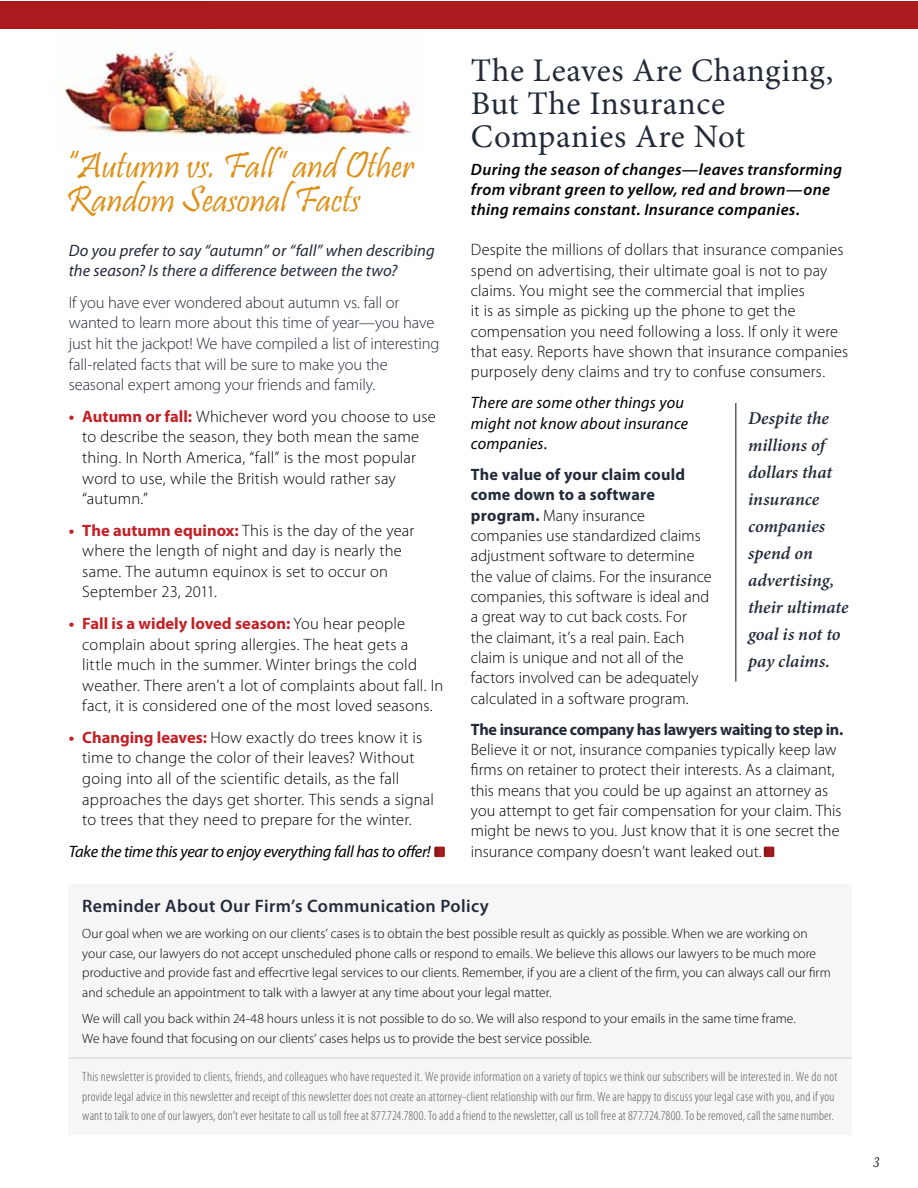
<style>
.page{position:relative;width:918px;height:1188px;background:#fff}
.page>*{position:absolute;margin:0;border:0;box-sizing:border-box;transform-origin:0 0}
.t1{font:37.5px/34.5px "Pristina";color:#dc9017}
.t2{font:33px/33px "Minion Pro";letter-spacing:.015em;color:#232b39}
.t3{font:italic 600 18px/27px "Minion Pro";color:#232b39}
.t4{font:600 18px "Myriad Pro";letter-spacing:.02em;color:#232b39}
.t5{font:300 16.5px/20.2px "Myriad Pro";letter-spacing:.01em;color:#000}
.t6{font:300 16.5px/20.7px "Myriad Pro";letter-spacing:-.01em;color:#232b39}
.t7{font:italic 600 16.5px/20.1px "Myriad Pro";letter-spacing:.02em;color:#000}
.t8{font:italic 16.5px/20.7px "Myriad Pro";letter-spacing:.005em;color:#232b39}
.t9{font:italic 16.5px/20.2px "Myriad Pro";letter-spacing:.005em;color:#000}
.t10{font:italic 16.5px "Myriad Pro";letter-spacing:-.02em;color:#000}
.t11{font:700 16.5px "Myriad Pro";letter-spacing:-.02em;color:#232b39}
.t12{font:italic 300 15px "Warnock Pro";color:#000;scale:.8 1}
.t13{font:300 13.5px/19.5px "Myriad Pro";color:#000}
.t14{font:300 condensed 13.5px/19.5px "Myriad Pro";letter-spacing:.015em;color:#58595b}
.s1{font-weight:700;color:#232b39}
.s2{font-weight:700;color:#c12127}
</style>
<div class="page">
<img style="left:56px;top:28px;width:370px;height:117px">
<div style="left:0;top:1px;width:918px;height:27px;background:#ac1c1e"></div>
<div style="left:68px;top:884px;width:784px;height:251px;background:#f6f6f7"></div>
<hr style="left:69px;top:1057px;width:783px;height:2px;background:#d1d3d4">
<hr style="left:735px;top:403px;width:1px;height:279px;background:#232b39">
<svg style="left:764px;top:847px;width:10px;height:10px"></svg>
<svg style="left:434px;top:847px;width:11px;height:10px"></svg>
<h2 class="t2" style="left:471px;top:54px;width:364px">The Leaves Are Changing,<br>But The Insurance<br>Companies Are Not</h2>
<h1 class="t1" style="left:66px;top:152px;width:350px">“Autumn vs. Fall” and Other<br>Random Seasonal Facts</h1>
<p class="t7" style="left:471px;top:159px;width:373px">During the season of changes—leaves transforming from vibrant green to yellow, red and brown—one thing remains constant. Insurance companies.</p>
<p class="t5" style="left:471px;top:240px;width:379px">Despite the millions of dollars that insurance companies spend on advertising, their ultimate goal is not to pay claims. You might see the commercial that implies<br>it is as simple as picking up the phone to get the compensation you need following a loss. If only it were that easy. Reports have shown that insurance companies purposely deny claims and try to confuse consumers.</p>
<p class="t9" style="left:471px;top:393px;width:219px">There are some other things you might not know about insurance companies.</p>
<p class="t5" style="left:471px;top:464px;width:242px"><span class="s1">The value of your claim could come down to a software program.</span> Many insurance companies use standardized claims adjustment software to determine the value of claims. For the insurance companies, this software is ideal and a great way to cut back costs. For the claimant, it’s a real pain. Each claim is unique and not all of the factors involved can be adequately calculated in a software program.</p>
<p class="t11" style="left:471px;top:718px;width:374px">The insurance company has lawyers waiting to step in.</p>
<p class="t5" style="left:471px;top:739px;width:372px">Believe it or not, insurance companies typically keep law firms on retainer to protect their interests. As a claimant, this means that you could be up against an attorney as you attempt to get fair compensation for your claim. This might be news to you. Just know that it is one secret the insurance company doesn’t want leaked out.</p>
<p class="t4" style="left:82px;top:895px;width:408px">Reminder About Our Firm’s Communication Policy</p>
<p class="t13" style="left:82px;top:924px;width:750px">Our goal when we are working on our clients’ cases is to obtain the best possible result as quickly as possible. When we are working on your case, our lawyers do not accept unscheduled phone calls or respond to emails. We believe this allows our lawyers to be much more productive and provide fast and effecrtive legal services to our clients. Remember, if you are a client of the firm, you can always call our firm and schedule an appointment to talk with a lawyer at any time about your legal matter.</p>
<p class="t13" style="left:82px;top:1009px;width:715px">We will call you back within 24-48 hours unless it is not possible to do so. We will also respond to your emails in the same time frame.<br>We have found that focusing on our clients’ cases helps us to provide the best service possible.</p>
<p class="t14" style="left:82px;top:1067px;width:756px">This newsletter is provided to clients, friends, and colleagues who have requested it. We provide information on a variety of topics we think our subscribers will be interested in. We do not provide legal advice in this newsletter and receipt of this newsletter does not create an attorney-client relationship with our firm. We are happy to discuss your legal case with you, and if you want to talk to one of our lawyers, don’t ever hesitate to call us toll free at 877.724.7800. To add a friend to the newsletter, call us toll free at 877.724.7800. To be removed, call the same number.</p>
<p class="t8" style="left:69px;top:240px;width:367px">Do you prefer to say “autumn” or “fall” when describing the season? Is there a difference between the two?</p>
<p class="t6" style="left:69px;top:292px;width:372px">If you have ever wondered about autumn vs. fall or wanted to learn more about this time of year—you have just hit the jackpot! We have compiled a list of interesting fall-related facts that will be sure to make you the seasonal expert among your friends and family.</p>
<p class="t5" style="left:82px;top:406px;width:355px;text-indent:-13px"><span class="s2">• Autumn or fall:</span> Whichever word you choose to use to describe the season, they both mean the same thing. In North America, “fall” is the most popular word to use, while the British would rather say “autumn.”</p>
<p class="t5" style="left:82px;top:520px;width:334px;line-height:20.7px;text-indent:-13px"><span class="s2">• The autumn equinox:</span> This is the day of the year where the length of night and day is nearly the same. The autumn equinox is set to occur on September 23, 2011.</p>
<p class="t5" style="left:82px;top:613px;width:362px;line-height:20.7px;text-indent:-13px"><span class="s2">• Fall is a widely loved season:</span> You hear people complain about spring allergies. The heat gets a<br>little much in the summer. Winter brings the cold weather. There aren’t a lot of complaints about fall. In fact, it is considered one of the most loved seasons.</p>
<p class="t5" style="left:82px;top:727px;width:353px;line-height:20.7px;text-indent:-13px"><span class="s2">• Changing leaves:</span> How exactly do trees know it is time to change the color of their leaves? Without going into all of the scientific details, as the fall approaches the days get shorter. This sends a signal to trees that they need to prepare for the winter.</p>
<p class="t10" style="left:69px;top:841px;width:363px">Take the time this year to enjoy everything fall has to offer!</p>
<p class="t3" style="left:748px;top:404px;width:102px">Despite the millions of dollars that insurance companies spend on advertising, their ultimate goal is not to pay claims.</p>
<p class="t12" style="left:874px;top:1153px;width:9px">3</p>
</div>
